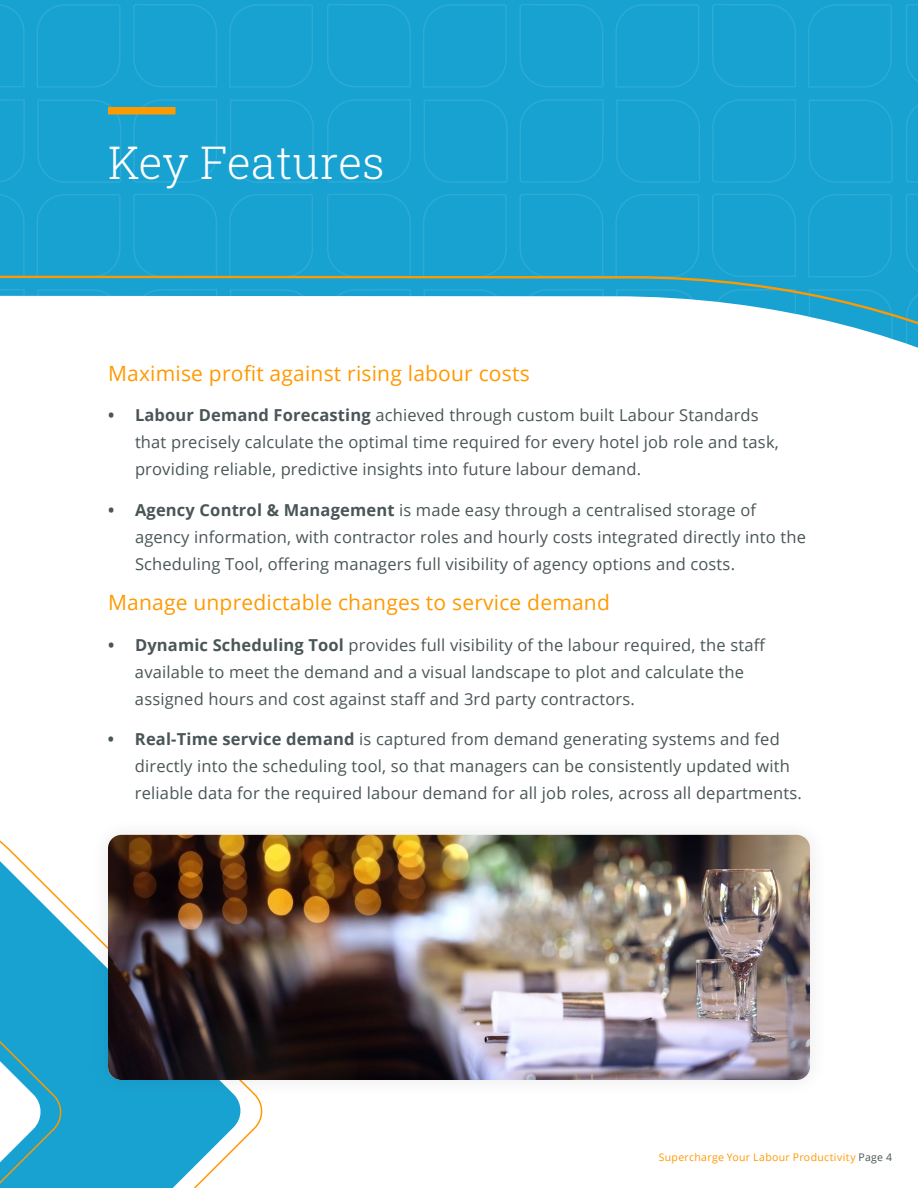
<style>
.page{position:relative;width:918px;height:1188px;background:#fff}
.page>*{position:absolute;margin:0;border:0;box-sizing:border-box;transform-origin:0 0}
.t1{font:300 45px "Roboto Slab";letter-spacing:.01em;color:#fff}
.t2{font:21px "Open Sans";letter-spacing:.01em;color:#f90}
.t3{font:16.5px/27px "Open Sans";letter-spacing:.01em;color:#4a5557}
.t4{font:10.5px "Open Sans";letter-spacing:.03em;color:#f90}
.s1{font-weight:700}
.s2{color:#4a5557}
</style>
<div class="page">
<svg style="left:0;top:0;width:918px;height:348px;background:#39aed5"></svg>
<div style="left:108px;top:107px;width:68px;height:8px;background:#f90"></div>
<svg style="left:0;top:840px;width:263px;height:348px"></svg>
<div style="left:89px;top:816px;width:740px;height:283px;background:#231f20;opacity:.1"></div>
<img style="left:108px;top:835px;width:702px;height:245px">
<h1 class="t1" style="left:108px;top:144px;width:278px">Key Features</h1>
<p class="t2" style="left:108px;top:359px;width:423px">Maximise profit against rising labour costs</p>
<p class="t3" style="left:135px;top:403px;width:645px;text-indent:-27px"><span class="s1">• Labour Demand Forecasting</span> achieved through custom built Labour Standards that precisely calculate the optimal time required for every hotel job role and task, providing reliable, predictive insights into future labour demand.</p>
<p class="t3" style="left:135px;top:498px;width:672px;text-indent:-27px"><span class="s1">• Agency Control &amp; Management</span> is made easy through a centralised storage of agency information, with contractor roles and hourly costs integrated directly into the<br>Scheduling Tool, offering managers full visibility of agency options and costs.</p>
<p class="t2" style="left:108px;top:594px;width:503px">Manage unpredictable changes to service demand</p>
<p class="t3" style="left:135px;top:631px;width:632px;text-indent:-27px"><span class="s1">• Dynamic Scheduling Tool</span> provides full visibility of the labour required, the staff available to meet the demand and a visual landscape to plot and calculate the assigned hours and cost against staff and 3rd party contractors.</p>
<p class="t3" style="left:135px;top:727px;width:668px;text-indent:-27px"><span class="s1">• Real-Time service demand</span> is captured from demand generating systems and fed directly into the scheduling tool, so that managers can be consistently updated with reliable data for the required labour demand for all job roles, across all departments.</p>
<p class="t4" style="left:659px;top:1153px;width:235px">Supercharge Your Labour Productivity <span class="s2">Page 4</span></p>
</div>
